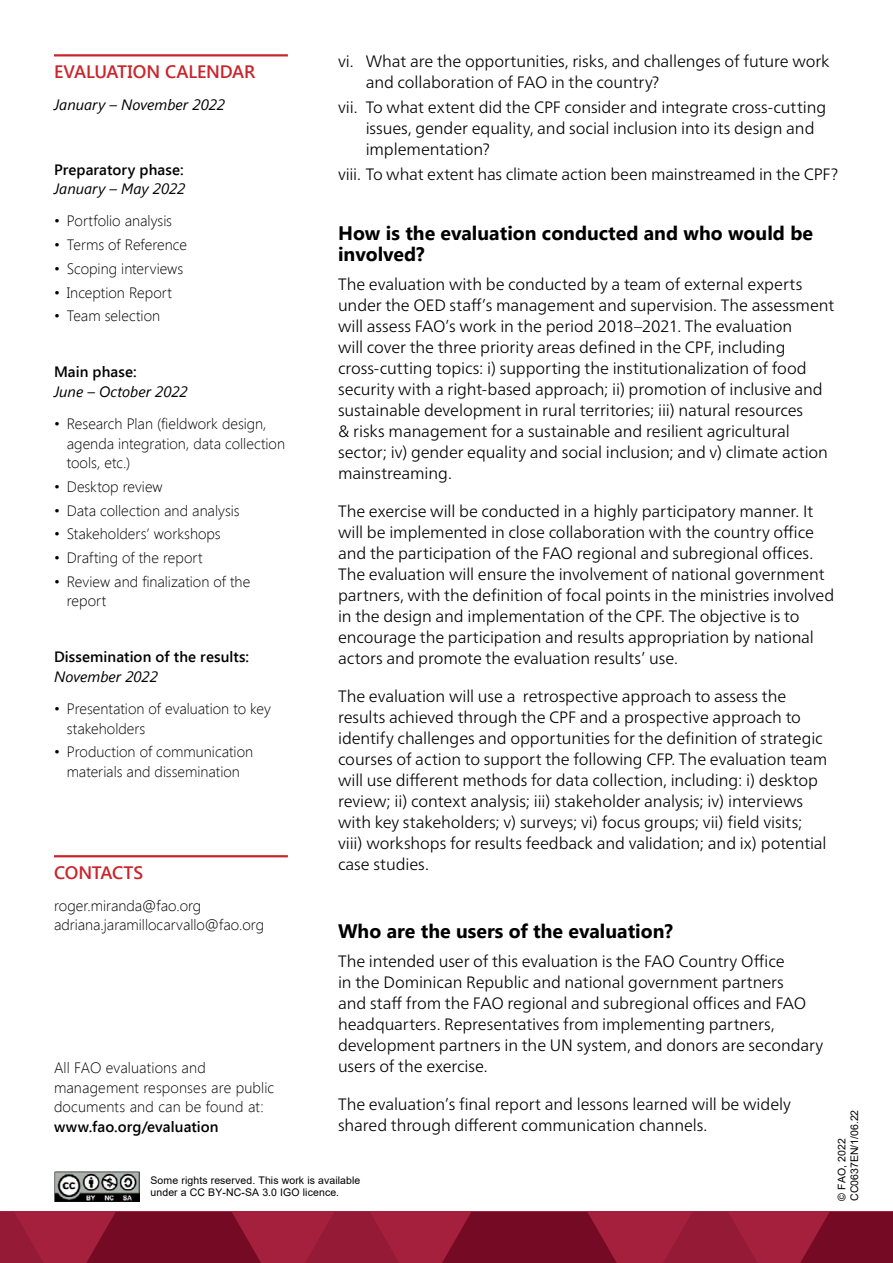
<style>
.page{position:relative;width:893px;height:1263px;background:#fff}
.page>*{position:absolute;margin:0;border:0;box-sizing:border-box;transform-origin:0 0}
.T1{font:700 19.5px/21px "Segoe UI";color:#000}
.t1{font:600 18px "Segoe UI";letter-spacing:-.01em;color:#c9252c}
.txt{font:300 16.5px/21px "Frutiger Neue LTCYR";letter-spacing:-.01em;color:#000}
.t2{font:300 15px/19.5px "Segoe UI";color:#000}
.t3{font:600 15px/19.5px "Segoe UI";letter-spacing:.005em;color:#000}
.t4{font:italic 15px/19.5px "Segoe UI";color:#000}
.t5{font:10.5px/12.6px "Arial";letter-spacing:.01em;color:#000}
.s1{font-weight:400;font-style:italic}
.s2{font-weight:600;font-style:normal}
</style>
<div class="page">
<div style="left:0;top:1212px;width:893px;height:51px;background:#a5203d"></div>
<svg style="left:86px;top:1212px;width:175px;height:51px"></svg>
<svg style="left:442px;top:1212px;width:175px;height:51px"></svg>
<svg style="left:305px;top:1212px;width:94px;height:51px"></svg>
<svg style="left:0;top:1212px;width:43px;height:51px"></svg>
<svg style="left:800px;top:1212px;width:93px;height:51px"></svg>
<svg style="left:664px;top:1212px;width:93px;height:51px"></svg>
<hr style="left:54px;top:54px;width:234px;height:2px;background:#c9252c">
<hr style="left:54px;top:855px;width:234px;height:2px;background:#c9252c">
<img style="left:54px;top:1171px;width:86px;height:31px">
<p class="txt" style="left:366px;top:50px;width:465px;text-indent:-28px">vi. What are the opportunities, risks, and challenges of future work and collaboration of FAO in the country?</p>
<p class="txt" style="left:366px;top:96px;width:462px;text-indent:-28px">vii. To what extent did the CPF consider and integrate cross-cutting issues, gender equality, and social inclusion into its design and implementation?</p>
<p class="txt" style="left:338px;top:164px;width:502px">viii. To what extent has climate action been mainstreamed in the CPF?</p>
<p class="t1" style="left:54px;top:59px;width:203px">EVALUATION CALENDAR</p>
<p class="t4" style="left:54px;top:94px;width:172px">January – November 2022</p>
<p class="t3" style="left:54px;top:159px;width:133px">Preparatory phase:<br><span class="s1">January – May 2022</span></p>
<p class="t2" style="left:54px;top:211px;width:120px">• Portfolio analysis</p>
<p class="t2" style="left:54px;top:234px;width:134px">• Terms of Reference</p>
<p class="t2" style="left:54px;top:258px;width:131px">• Scoping interviews</p>
<p class="t2" style="left:54px;top:282px;width:119px">• Inception Report</p>
<p class="t2" style="left:54px;top:306px;width:108px">• Team selection</p>
<p class="T1" style="left:338px;top:221px;width:476px">How is the evaluation conducted and who would be involved?</p>
<p class="txt" style="left:338px;top:274px;width:498px">The evaluation with be conducted by a team of external experts under the OED staff’s management and supervision. The assessment will assess FAO’s work in the period 2018–2021. The evaluation<br>will cover the three priority areas defined in the CPF, including cross-cutting topics: i) supporting the institutionalization of food security with a right-based approach; ii) promotion of inclusive and sustainable development in rural territories; iii) natural resources<br>&amp; risks management for a sustainable and resilient agricultural sector; iv) gender equality and social inclusion; and v) climate action mainstreaming.</p>
<p class="txt" style="left:338px;top:501px;width:498px">The exercise will be conducted in a highly participatory manner. It will be implemented in close collaboration with the country office and the participation of the FAO regional and subregional offices.<br>The evaluation will ensure the involvement of national government partners, with the definition of focal points in the ministries involved in the design and implementation of the CPF. The objective is to encourage the participation and results appropriation by national actors and promote the evaluation results’ use.</p>
<p class="txt" style="left:338px;top:686px;width:491px">The evaluation will use a retrospective approach to assess the results achieved through the CPF and a prospective approach to identify challenges and opportunities for the definition of strategic courses of action to support the following CFP. The evaluation team will use different methods for data collection, including: i) desktop review; ii) context analysis; iii) stakeholder analysis; iv) interviews with key stakeholders; v) surveys; vi) focus groups; vii) field visits; viii) workshops for results feedback and validation; and ix) potential case studies.</p>
<p class="t4" style="left:54px;top:362px;width:135px"><span class="s2">Main phase:<br></span>June – October 2022</p>
<p class="t2" style="left:67px;top:413px;width:220px;text-indent:-13px">• Research Plan (fieldwork design, agenda integration, data collection tools, etc.)</p>
<p class="t2" style="left:54px;top:476px;width:110px">• Desktop review</p>
<p class="t2" style="left:54px;top:500px;width:187px">• Data collection and analysis</p>
<p class="t2" style="left:54px;top:524px;width:168px">• Stakeholders’ workshops</p>
<p class="t2" style="left:54px;top:547px;width:150px">• Drafting of the report</p>
<p class="t2" style="left:67px;top:571px;width:185px;text-indent:-13px">• Review and finalization of the report</p>
<p class="t3" style="left:54px;top:647px;width:197px">Dissemination of the results:<br><span class="s1">November 2022</span></p>
<p class="t2" style="left:67px;top:698px;width:206px;text-indent:-13px">• Presentation of evaluation to key stakeholders</p>
<p class="t2" style="left:54px;top:742px;width:201px;text-align:center">• Production of communication materials and dissemination</p>
<p class="t1" style="left:54px;top:860px;width:91px">CONTACTS</p>
<p class="t2" style="left:54px;top:895px;width:149px">roger.miranda@fao.org</p>
<p class="t2" style="left:54px;top:915px;width:212px">adriana.jaramillocarvallo@fao.org</p>
<p class="T1" style="left:338px;top:919px;width:337px">Who are the users of the evaluation?</p>
<p class="txt" style="left:338px;top:951px;width:487px">The intended user of this evaluation is the FAO Country Office<br>in the Dominican Republic and national government partners<br>and staff from the FAO regional and subregional offices and FAO headquarters. Representatives from implementing partners, development partners in the UN system, and donors are secondary users of the exercise.</p>
<p class="txt" style="left:338px;top:1094px;width:454px">The evaluation’s final report and lessons learned will be widely shared through different communication channels.</p>
<p class="t2" style="left:54px;top:1058px;width:222px">All FAO evaluations and management responses are public documents and can be found at:</p>
<p class="t3" style="left:54px;top:1116px;width:166px">www.fao.org/evaluation</p>
<p class="t5" style="left:835px;top:1201px;width:93px;rotate:-90deg">© FAO, 2022<br>CC0637EN/1/06.22</p>
<p class="t5" style="left:151px;top:1173px;width:211px">Some rights reserved. This work is available under a CC BY-NC-SA 3.0 IGO licence.</p>
</div>
